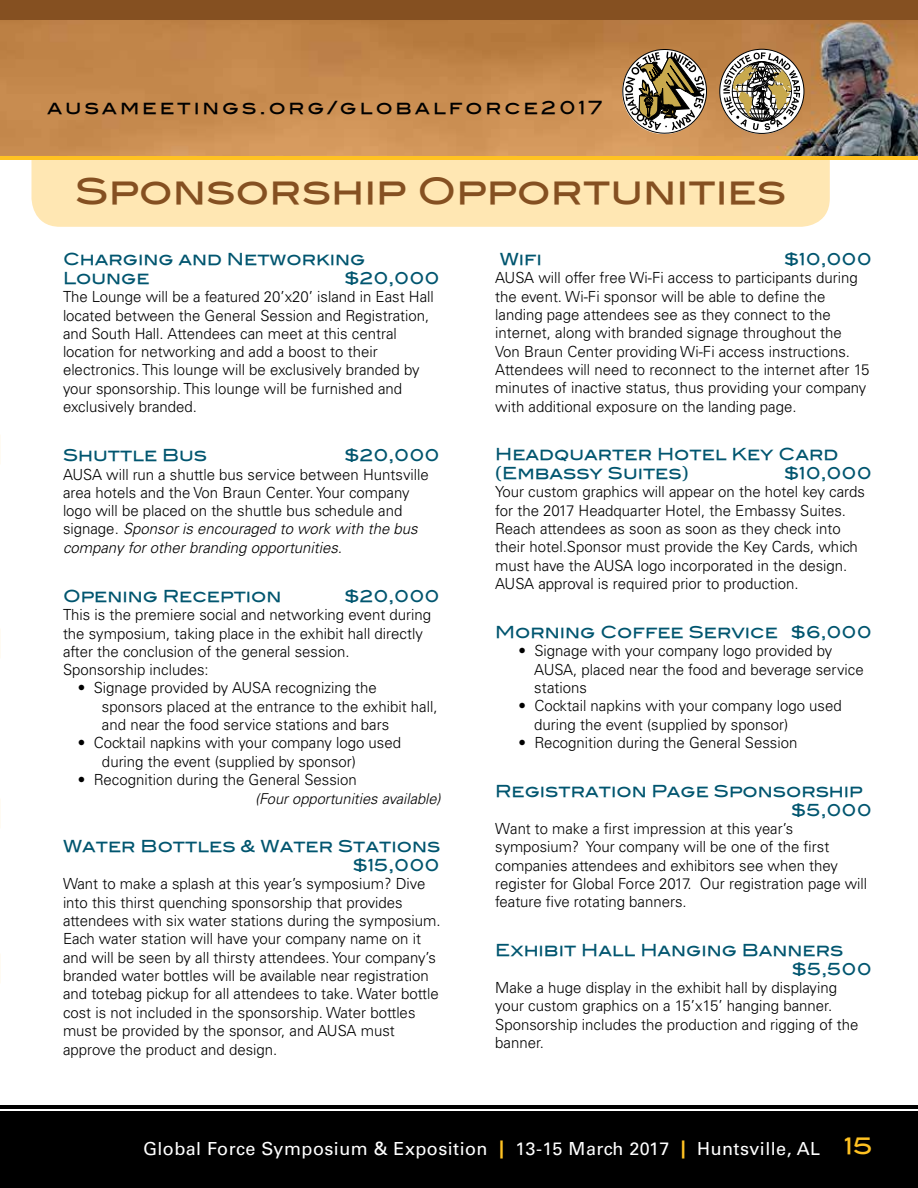
<style>
.page{position:relative;width:918px;height:1188px;background:#fff}
.page>*{position:absolute;margin:0;border:0;box-sizing:border-box;transform-origin:0 0}
.t1{font:36px "Blair Md ITCTT Medium";color:#855021}
.t2{font:18px "Univers";letter-spacing:.025em;color:#fff}
.t3{font:18px "Blair Md ITCTT Medium";letter-spacing:.16em;color:#000}
.t4{font:16.5px/18.8px "Blair Md ITCTT Medium";color:#00556f}
.t5{font:300 15.3px/18.3px "Univers";color:#000}
.t6{font:italic 300 15px "Univers";color:#000}
.s1{font-style:italic}
.s2{font-weight:700;color:#ffc222}
.s3{font-family:"Blair Md ITCTT Medium";font-size:22.5px;color:#ffc222}
</style>
<div class="page">
<div style="left:32px;top:129px;width:798px;height:98px;background:#ffe7b3;border-radius:28px"></div>
<img style="left:0;top:20px;width:918px;height:137px">
<svg style="left:621px;top:48px;width:87px;height:86px"></svg>
<svg style="left:720px;top:49px;width:84px;height:84px"></svg>
<div style="left:0;top:0;width:918px;height:20px;background:#855021"></div>
<hr style="left:0;top:157px;width:918px;height:3px;background:#ffc222">
<div style="left:0;top:1112px;width:918px;height:76px;background:#000"></div>
<hr style="left:0;top:1105px;width:918px;height:4px;background:#000">
<p class="t3" style="left:47px;top:93px;width:557px">ausameetings.org/globalforce2017</p>
<h1 class="t1" style="left:75px;top:162px;width:713px">Sponsorship Opportunities</h1>
<p class="t4" style="left:63px;top:248px;width:304px">Charging and Networking<br>Lounge</p>
<p class="t4" style="left:345px;top:267px;width:96px">$20,000</p>
<p class="t5" style="left:63px;top:288px;width:372px">The Lounge will be a featured 20’x20’ island in East Hall located between the General Session and Registration, and South Hall. Attendees can meet at this central location for networking and add a boost to their electronics. This lounge will be exclusively branded by your sponsorship. This lounge will be furnished and exclusively branded.</p>
<p class="t4" style="left:63px;top:444px;width:146px">Shuttle Bus</p>
<p class="t4" style="left:345px;top:444px;width:96px">$20,000</p>
<p class="t5" style="left:63px;top:465px;width:367px">AUSA will run a shuttle bus service between Huntsville area hotels and the Von Braun Center. Your company logo will be placed on the shuttle bus schedule and signage. <span class="s1">Sponsor is encouraged to work with the bus company for other branding opportunities.</span></p>
<p class="t4" style="left:63px;top:585px;width:220px">Opening Reception</p>
<p class="t4" style="left:345px;top:585px;width:96px">$20,000</p>
<p class="t5" style="left:63px;top:606px;width:370px">This is the premiere social and networking event during the symposium, taking place in the exhibit hall directly after the conclusion of the general session.<br>Sponsorship includes:</p>
<p class="t5" style="left:102px;top:679px;width:337px;text-indent:-24px">• Signage provided by AUSA recognizing the sponsors placed at the entrance to the exhibit hall, and near the food service stations and bars</p>
<p class="t5" style="left:102px;top:734px;width:301px;text-indent:-24px">• Cocktail napkins with your company logo used during the event (supplied by sponsor)</p>
<p class="t5" style="left:78px;top:770px;width:280px">• Recognition during the General Session</p>
<p class="t6" style="left:255px;top:789px;width:187px">(Four opportunities available)</p>
<p class="t4" style="left:63px;top:835px;width:379px;text-align:right">Water Bottles &amp; Water Stations $15,000</p>
<p class="t5" style="left:63px;top:875px;width:379px">Want to make a splash at this year’s symposium? Dive into this thirst quenching sponsorship that provides attendees with six water stations during the symposium.<br>Each water station will have your company name on it and will be seen by all thirsty attendees. Your company’s branded water bottles will be available near registration and totebag pickup for all attendees to take. Water bottle cost is not included in the sponsorship. Water bottles must be provided by the sponsor, and AUSA must approve the product and design.</p>
<p class="t4" style="left:500px;top:248px;width:44px">Wifi</p>
<p class="t4" style="left:784px;top:248px;width:89px">$10,000</p>
<p class="t5" style="left:495px;top:269px;width:376px">AUSA will offer free Wi-Fi access to participants during the event. Wi-Fi sponsor will be able to define the landing page attendees see as they connect to the internet, along with branded signage throughout the Von Braun Center providing Wi-Fi access instructions.<br>Attendees will need to reconnect to the internet after 15 minutes of inactive status, thus providing your company with additional exposure on the landing page.</p>
<p class="t4" style="left:495px;top:443px;width:345px">Headquarter Hotel Key Card (Embassy Suites)</p>
<p class="t4" style="left:784px;top:462px;width:89px">$10,000</p>
<p class="t5" style="left:495px;top:483px;width:371px">Your custom graphics will appear on the hotel key cards for the 2017 Headquarter Hotel, the Embassy Suites.<br>Reach attendees as soon as soon as they check into their hotel.Sponsor must provide the Key Cards, which must have the AUSA logo incorporated in the design.<br>AUSA approval is required prior to production.</p>
<p class="t4" style="left:495px;top:621px;width:378px">Morning Coffee Service $6,000</p>
<p class="t5" style="left:534px;top:642px;width:331px;text-indent:-16px">• Signage with your company logo provided by<br>AUSA, placed near the food and beverage service stations</p>
<p class="t5" style="left:534px;top:697px;width:309px;text-indent:-16px">• Cocktail napkins with your company logo used during the event (supplied by sponsor)</p>
<p class="t5" style="left:519px;top:734px;width:280px">• Recognition during the General Session</p>
<p class="t4" style="left:791px;top:780px;width:82px;text-indent:-296px">Registration Page Sponsorship $5,000</p>
<p class="t5" style="left:495px;top:820px;width:374px">Want to make a first impression at this year’s symposium? Your company will be one of the first companies attendees and exhibitors see when they register for Global Force 2017. Our registration page will feature five rotating banners.</p>
<p class="t4" style="left:792px;top:939px;width:81px;text-indent:-297px">Exhibit Hall Hanging Banners $5,500</p>
<p class="t5" style="left:495px;top:978px;width:365px">Make a huge display in the exhibit hall by displaying your custom graphics on a 15’x15’ hanging banner.<br>Sponsorship includes the production and rigging of the banner.</p>
<p class="t2" style="left:143px;top:1138px;width:362px">Global Force Symposium &amp; Exposition <span class="s2">|</span></p>
<p class="t2" style="left:515px;top:1138px;width:172px">13-15 March 2017 <span class="s2">|</span></p>
<p class="t2" style="left:697px;top:1138px;width:177px">Huntsville, AL <span class="s3">15</span></p>
</div>
